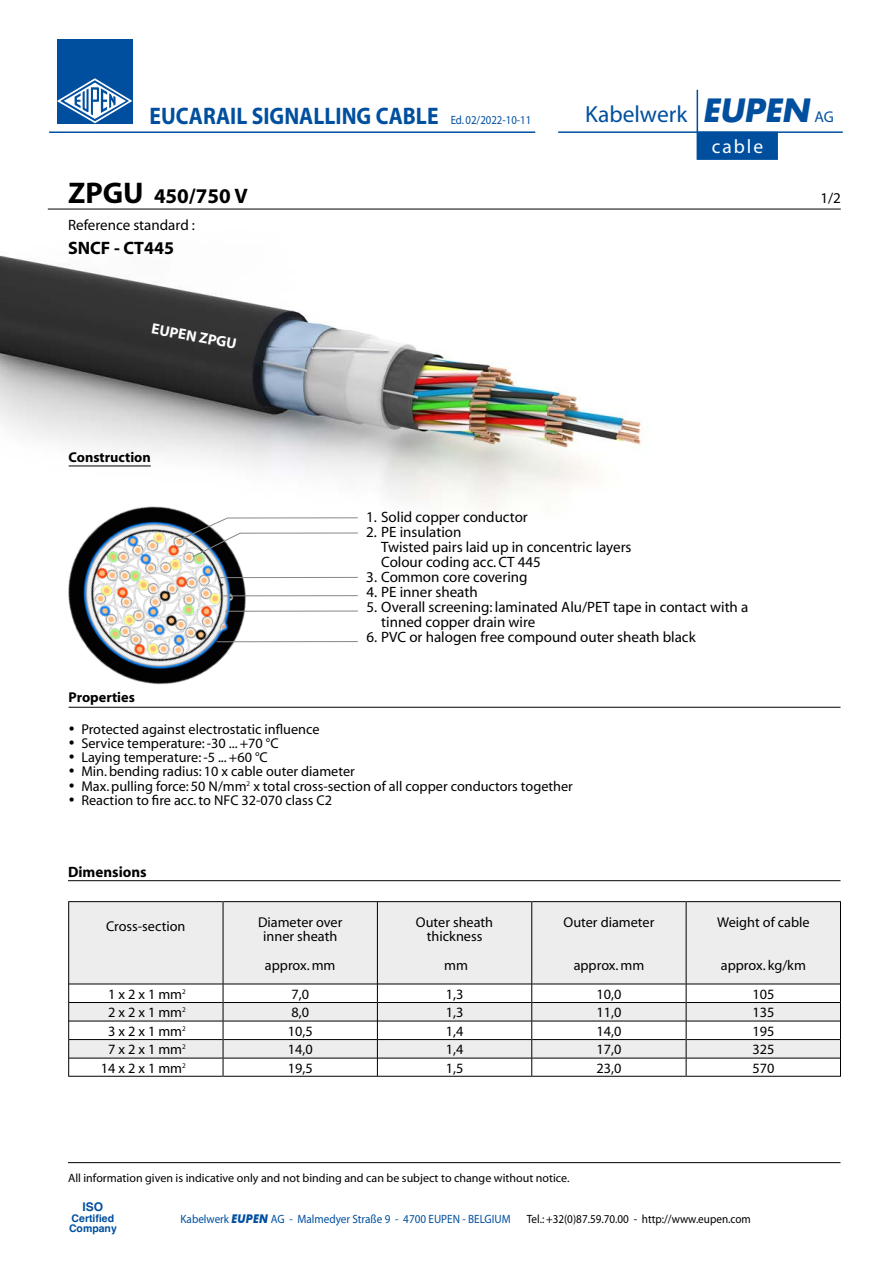
<style>
.page{position:relative;width:893px;height:1263px;background:#fff}
.page>*{position:absolute;margin:0;border:0;box-sizing:border-box;transform-origin:0 0}
.t1{font:700 24px "Myriad";color:#004f9f;scale:.9 1}
.t2{font:23.4px "Myriad";color:#004f9f}
.t3{font:700 21px "Myriad";color:#000}
.t4{font:19.5px "Myriad";letter-spacing:.1em;color:#fff}
.t5{font:700 18px "Myriad";color:#000}
.t6{font:15px/15px "Myriad";color:#000}
.t7{font:700 15px "Myriad";color:#000}
.t8{font:700 15px "Myriad";color:#fff}
.t9{font:14.25px/14.2px "Myriad";color:#000;text-align:center}
.t10{font:700 14.25px "Myriad";color:#000}
.t11{font:12px "Myriad";color:#000}
.t12{font:12px "Myriad";color:#004f9f;scale:.93 1}
.t13{font:12px "Myriad";color:#000;scale:.93 1}
.t14{font:700 12px "Helvetica";color:#004f9f}
.t15{font:700 10.5px/10.5px "Helvetica";color:#004f9f}
.s1{font-weight:400;font-size:12px}
.s2{font-family:"Futura";font-weight:700;font-style:italic;font-size:31.2px}
.s3{font-size:15.6px}
.s4{font-size:30px}
.s5{font-family:"Futura BT";font-weight:700;font-style:italic}
</style>
<div class="page">
<img style="left:1px;top:208px;width:688px;height:311px">
<hr style="left:68px;top:880px;width:772px;height:1px;background:#000">
<hr style="left:69px;top:707px;width:771px;height:1px;background:#000">
<img style="left:27px;top:459px;width:276px;height:249px">
<hr style="left:240px;top:533px;width:118px;height:1px;background:#878787">
<hr style="left:228px;top:517px;width:130px;height:1px;background:#878787">
<hr style="left:219px;top:577px;width:139px;height:1px;background:#878787">
<hr style="left:223px;top:595px;width:135px;height:1px;background:#878787">
<hr style="left:217px;top:641px;width:141px;height:1px;background:#878787">
<hr style="left:225px;top:611px;width:133px;height:1px;background:#878787">
<svg style="left:178px;top:517px;width:63px;height:41px"></svg>
<svg style="left:696px;top:89px;width:82px;height:71px"></svg>
<hr style="left:558px;top:131px;width:285px;height:2px;background:#004f9f">
<hr style="left:49px;top:131px;width:486px;height:2px;background:#004f9f">
<hr style="left:34px;top:265px;width:801px;height:1px;background:#004f9f">
<div style="left:57px;top:39px;width:75px;height:85px;background:#004f9f"></div>
<svg style="left:57px;top:78px;width:75px;height:45px"></svg>
<hr style="left:48px;top:209px;width:793px;height:1px;background:#000">
<div style="left:69px;top:902px;width:771px;height:81px;background:#ededed"></div>
<svg style="left:69px;top:984px;width:771px;height:92px"></svg>
<hr style="left:69px;top:901px;width:154px;height:1px;background:#000">
<hr style="left:223px;top:901px;width:154px;height:1px;background:#000">
<hr style="left:223px;top:901px;width:1px;height:83px;background:#000">
<hr style="left:378px;top:901px;width:153px;height:1px;background:#000">
<hr style="left:377px;top:901px;width:1px;height:83px;background:#000">
<hr style="left:532px;top:901px;width:154px;height:1px;background:#000">
<hr style="left:531px;top:901px;width:1px;height:83px;background:#000">
<hr style="left:686px;top:901px;width:154px;height:1px;background:#000">
<hr style="left:686px;top:901px;width:1px;height:83px;background:#000">
<hr style="left:69px;top:983px;width:154px;height:1px;background:#000">
<hr style="left:223px;top:983px;width:154px;height:1px;background:#000">
<hr style="left:378px;top:983px;width:153px;height:1px;background:#000">
<hr style="left:532px;top:983px;width:154px;height:1px;background:#000">
<hr style="left:686px;top:983px;width:154px;height:1px;background:#000">
<hr style="left:69px;top:1002px;width:154px;height:1px;background:#000">
<hr style="left:223px;top:1002px;width:154px;height:1px;background:#000">
<hr style="left:378px;top:1002px;width:153px;height:1px;background:#000">
<hr style="left:532px;top:1002px;width:154px;height:1px;background:#000">
<hr style="left:686px;top:1002px;width:154px;height:1px;background:#000">
<hr style="left:69px;top:1021px;width:154px;height:1px;background:#000">
<hr style="left:223px;top:1021px;width:154px;height:1px;background:#000">
<hr style="left:378px;top:1021px;width:153px;height:1px;background:#000">
<hr style="left:532px;top:1021px;width:154px;height:1px;background:#000">
<hr style="left:686px;top:1021px;width:154px;height:1px;background:#000">
<hr style="left:69px;top:1039px;width:154px;height:1px;background:#000">
<hr style="left:223px;top:1039px;width:154px;height:1px;background:#000">
<hr style="left:378px;top:1039px;width:153px;height:1px;background:#000">
<hr style="left:532px;top:1039px;width:154px;height:1px;background:#000">
<hr style="left:686px;top:1039px;width:154px;height:1px;background:#000">
<hr style="left:69px;top:1058px;width:154px;height:1px;background:#000">
<hr style="left:223px;top:1058px;width:154px;height:1px;background:#000">
<svg style="left:223px;top:984px;width:1px;height:92px"></svg>
<hr style="left:378px;top:1058px;width:153px;height:1px;background:#000">
<svg style="left:377px;top:984px;width:1px;height:92px"></svg>
<hr style="left:532px;top:1058px;width:154px;height:1px;background:#000">
<svg style="left:531px;top:984px;width:1px;height:92px"></svg>
<hr style="left:686px;top:1058px;width:154px;height:1px;background:#000">
<svg style="left:686px;top:984px;width:1px;height:92px"></svg>
<hr style="left:69px;top:1076px;width:154px;height:1px;background:#000">
<hr style="left:223px;top:1076px;width:154px;height:1px;background:#000">
<hr style="left:378px;top:1076px;width:153px;height:1px;background:#000">
<hr style="left:532px;top:1076px;width:154px;height:1px;background:#000">
<hr style="left:686px;top:1076px;width:154px;height:1px;background:#000">
<hr style="left:68px;top:901px;width:1px;height:83px;background:#000">
<hr style="left:840px;top:901px;width:1px;height:83px;background:#000">
<svg style="left:68px;top:984px;width:1px;height:92px"></svg>
<svg style="left:840px;top:984px;width:1px;height:92px"></svg>
<hr style="left:68px;top:1162px;width:772px;height:1px;background:#000">
<h1 class="t1" style="left:150px;top:103px;width:426px">EUCARAIL SIGNALLING CABLE <span class="s1">Ed. 02/2022-10-11</span></h1>
<h2 class="t2" style="left:585px;top:102px;width:250px">Kabelwerk <span class="s2">EUPEN</span> <span class="s3">AG</span></h2>
<h3 class="t3" style="left:68px;top:185px;width:181px"><span class="s4">ZPGU</span> 450/750 V</h3>
<p class="t6" style="left:68px;top:218px;width:129px">Reference standard :</p>
<p class="t5" style="left:68px;top:239px;width:107px">SNCF - CT445</p>
<p class="t8" style="left:153px;top:321px;width:88px;rotate:10deg">EUPEN ZPGU</p>
<h3 class="t4" style="left:712px;top:137px;width:53px">cable</h3>
<p class="t6" style="left:820px;top:191px;width:22px">1/2</p>
<p class="t10" style="left:69px;top:450px;width:84px">Construction</p>
<p class="t6" style="left:366px;top:510px;width:163px">1. Solid copper conductor</p>
<p class="t6" style="left:381px;top:525px;width:252px;text-indent:-15px">2. PE insulation<br>Twisted pairs laid up in concentric layers<br>Colour coding acc. CT 445</p>
<p class="t6" style="left:366px;top:570px;width:163px">3. Common core covering</p>
<p class="t6" style="left:366px;top:585px;width:113px">4. PE inner sheath</p>
<p class="t6" style="left:381px;top:600px;width:369px;text-indent:-15px">5. Overall screening: laminated Alu/PET tape in contact with a tinned copper drain wire</p>
<p class="t6" style="left:366px;top:630px;width:331px">6. PVC or halogen free compound outer sheath black</p>
<p class="t10" style="left:69px;top:690px;width:68px">Properties</p>
<p class="t9" style="left:69px;top:722px;width:252px">• Protected against electrostatic influence</p>
<p class="t9" style="left:69px;top:737px;width:212px">• Service temperature: -30 ... +70 °C</p>
<p class="t9" style="left:69px;top:751px;width:201px">• Laying temperature: -5 ... +60 °C</p>
<p class="t9" style="left:69px;top:765px;width:288px">• Min. bending radius: 10 x cable outer diameter</p>
<p class="t9" style="left:69px;top:779px;width:506px">• Max. pulling force: 50 N/mm<sup>2</sup> x total cross-section of all copper conductors together</p>
<p class="t9" style="left:69px;top:794px;width:265px">• Reaction to fire acc. to NFC 32-070 class C2</p>
<p class="t7" style="left:68px;top:864px;width:80px">Dimensions</p>
<p class="t9" style="left:106px;top:919px;width:81px">Cross-section</p>
<p class="t9" style="left:258px;top:916px;width:86px">Diameter over inner sheath</p>
<p class="t9" style="left:265px;top:958px;width:72px">approx. mm</p>
<p class="t9" style="left:416px;top:916px;width:79px">Outer sheath thickness</p>
<p class="t9" style="left:444px;top:958px;width:25px">mm</p>
<p class="t9" style="left:563px;top:916px;width:92px">Outer diameter</p>
<p class="t9" style="left:574px;top:958px;width:72px">approx. mm</p>
<p class="t9" style="left:717px;top:916px;width:94px">Weight of cable</p>
<p class="t9" style="left:721px;top:958px;width:87px">approx. kg/km</p>
<p class="t9" style="left:108px;top:987px;width:79px">1 x 2 x 1 mm<sup>2</sup></p>
<p class="t9" style="left:291px;top:987px;width:19px">7,0</p>
<p class="t9" style="left:446px;top:987px;width:19px">1,3</p>
<p class="t9" style="left:596px;top:987px;width:26px">10,0</p>
<p class="t9" style="left:752px;top:987px;width:23px">105</p>
<p class="t9" style="left:108px;top:1006px;width:79px">2 x 2 x 1 mm<sup>2</sup></p>
<p class="t9" style="left:291px;top:1006px;width:19px">8,0</p>
<p class="t9" style="left:446px;top:1006px;width:19px">1,3</p>
<p class="t9" style="left:596px;top:1006px;width:26px">11,0</p>
<p class="t9" style="left:752px;top:1006px;width:23px">135</p>
<p class="t9" style="left:108px;top:1024px;width:79px">3 x 2 x 1 mm<sup>2</sup></p>
<p class="t9" style="left:288px;top:1024px;width:26px">10,5</p>
<p class="t9" style="left:446px;top:1024px;width:19px">1,4</p>
<p class="t9" style="left:596px;top:1024px;width:26px">14,0</p>
<p class="t9" style="left:752px;top:1024px;width:23px">195</p>
<p class="t9" style="left:108px;top:1043px;width:79px">7 x 2 x 1 mm<sup>2</sup></p>
<p class="t9" style="left:288px;top:1043px;width:26px">14,0</p>
<p class="t9" style="left:446px;top:1043px;width:19px">1,4</p>
<p class="t9" style="left:596px;top:1043px;width:26px">17,0</p>
<p class="t9" style="left:752px;top:1043px;width:23px">325</p>
<p class="t9" style="left:101px;top:1061px;width:86px">14 x 2 x 1 mm<sup>2</sup></p>
<p class="t9" style="left:288px;top:1061px;width:26px">19,5</p>
<p class="t9" style="left:446px;top:1061px;width:19px">1,5</p>
<p class="t9" style="left:596px;top:1061px;width:26px">23,0</p>
<p class="t9" style="left:752px;top:1061px;width:23px">570</p>
<p class="t11" style="left:68px;top:1171px;width:503px">All information given is indicative only and not binding and can be subject to change without notice.</p>
<p class="t14" style="left:83px;top:1200px;width:22px">ISO</p>
<p class="t15" style="left:69px;top:1214px;width:49px">Certified<br>Company</p>
<p class="t12" style="left:180px;top:1213px;width:357px">Kabelwerk <span class="s5">EUPEN</span> AG - Malmedyer Straße 9 - 4700 EUPEN - BELGIUM</p>
<p class="t13" style="left:527px;top:1213px;width:242px">Tel.: +32(0)87.59.70.00 - http://www.eupen.com</p>
</div>
